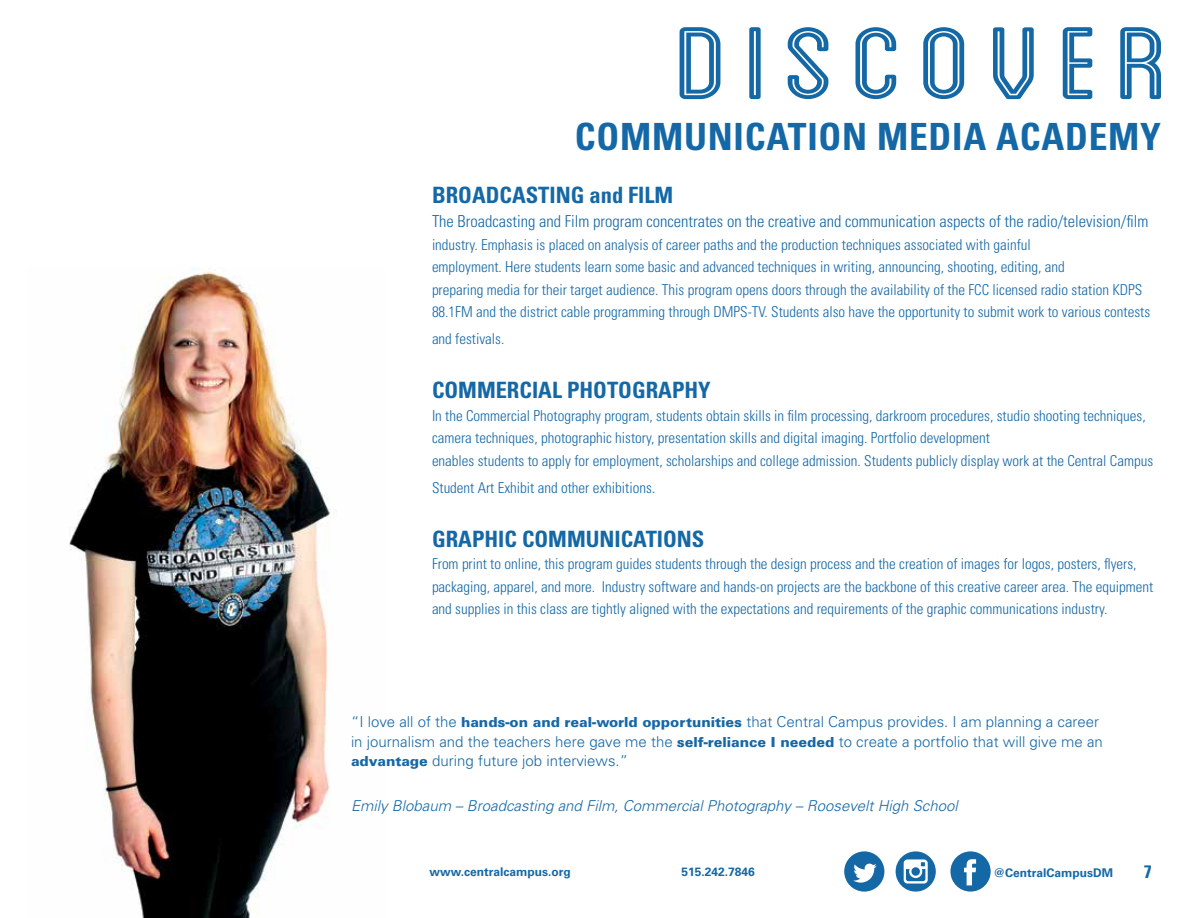
<style>
.page{position:relative;width:1188px;height:918px;background:#fff}
.page>*{position:absolute;margin:0;border:0;box-sizing:border-box;transform-origin:0 0}
.t1{font:700 condensed 37.5px "Univers";letter-spacing:.02em;color:#1568a6}
.t2{font:700 condensed 22.5px "Univers";color:#1568a6}
.t3{font:700 condensed 18px "Univers";color:#1568a6}
.t4{font:300 condensed 16.5px "Univers";color:#1568a6}
.t5{font:300 condensed 15px/22.5px "Univers";color:#1568a6}
.t6{font:300 15px/19.5px "Univers";color:#1568a6}
.t7{font:italic 300 15px "Univers";color:#1568a6}
.t8{font:700 12px "Univers";color:#1568a6}
.s1{font-size:16.5px}
.s2{font-family:"Univers Black DTC";font-weight:400}
</style>
<div class="page">
<svg style="left:680px;top:27px;width:481px;height:72px"></svg>
<img style="left:69px;top:268px;width:261px;height:650px">
<svg style="left:844px;top:851px;width:40px;height:41px"></svg>
<svg style="left:950px;top:851px;width:41px;height:41px"></svg>
<svg style="left:896px;top:851px;width:40px;height:41px"></svg>
<h1 class="t1" style="left:575px;top:114px;width:588px">COMMUNICATION MEDIA ACADEMY</h1>
<h2 class="t2" style="left:432px;top:181px;width:243px">BROADCASTING and FILM</h2>
<p class="t4" style="left:432px;top:211px;width:718px">The Broadcasting and Film program concentrates on the creative and communication aspects of the radio/television/film</p>
<p class="t5" style="left:432px;top:233px;width:720px">industry. Emphasis is placed on analysis of career paths and the production techniques associated with gainful<br>employment. Here students learn some basic and advanced techniques in writing, announcing, shooting, editing, and<br>preparing media for their target audience. This program opens doors through the availability of the FCC licensed radio station KDPS 88.1FM and the district cable programming through DMPS-TV. Students also have the opportunity to submit work to various contests</p>
<p class="t5" style="left:432px;top:327px;width:74px">and festivals.</p>
<h2 class="t2" style="left:432px;top:376px;width:280px">COMMERCIAL PHOTOGRAPHY</h2>
<p class="t5" style="left:432px;top:404px;width:723px">In the Commercial Photography program, students obtain skills in film processing, darkroom procedures, studio shooting techniques, camera techniques, photographic history, presentation skills and digital imaging. Portfolio development<br>enables students to apply for employment, scholarships and college admission. Students publicly display work at the Central Campus</p>
<p class="t5" style="left:432px;top:476px;width:225px">Student Art Exhibit and other exhibitions<span class="s1">.</span></p>
<h2 class="t2" style="left:432px;top:525px;width:274px">GRAPHIC COMMUNICATIONS</h2>
<p class="t5" style="left:432px;top:552px;width:723px">From print to online, this program guides students through the design process and the creation of images for logos, posters, flyers, packaging, apparel, and more. Industry software and hands-on projects are the backbone of this creative career area. The equipment and supplies in this class are tightly aligned with the expectations and requirements of the graphic communications industry.</p>
<p class="t6" style="left:351px;top:712px;width:753px">“I love all of the <span class="s2">hands-on and real-world opportunities</span> that Central Campus provides. I am planning a career in journalism and the teachers here gave me the <span class="s2">self-reliance I needed</span> to create a portfolio that will give me an <span class="s2">advantage</span> during future job interviews.”</p>
<p class="t7" style="left:351px;top:797px;width:608px">Emily Blobaum – Broadcasting and Film, Commercial Photography – Roosevelt High School</p>
<p class="t8" style="left:430px;top:864px;width:143px">www.centralcampus.org</p>
<p class="t8" style="left:682px;top:864px;width:75px">515.242.7846</p>
<p class="t8" style="left:993px;top:866px;width:121px">@CentralCampusDM</p>
<p class="t3" style="left:1144px;top:860px;width:9px">7</p>
</div>
